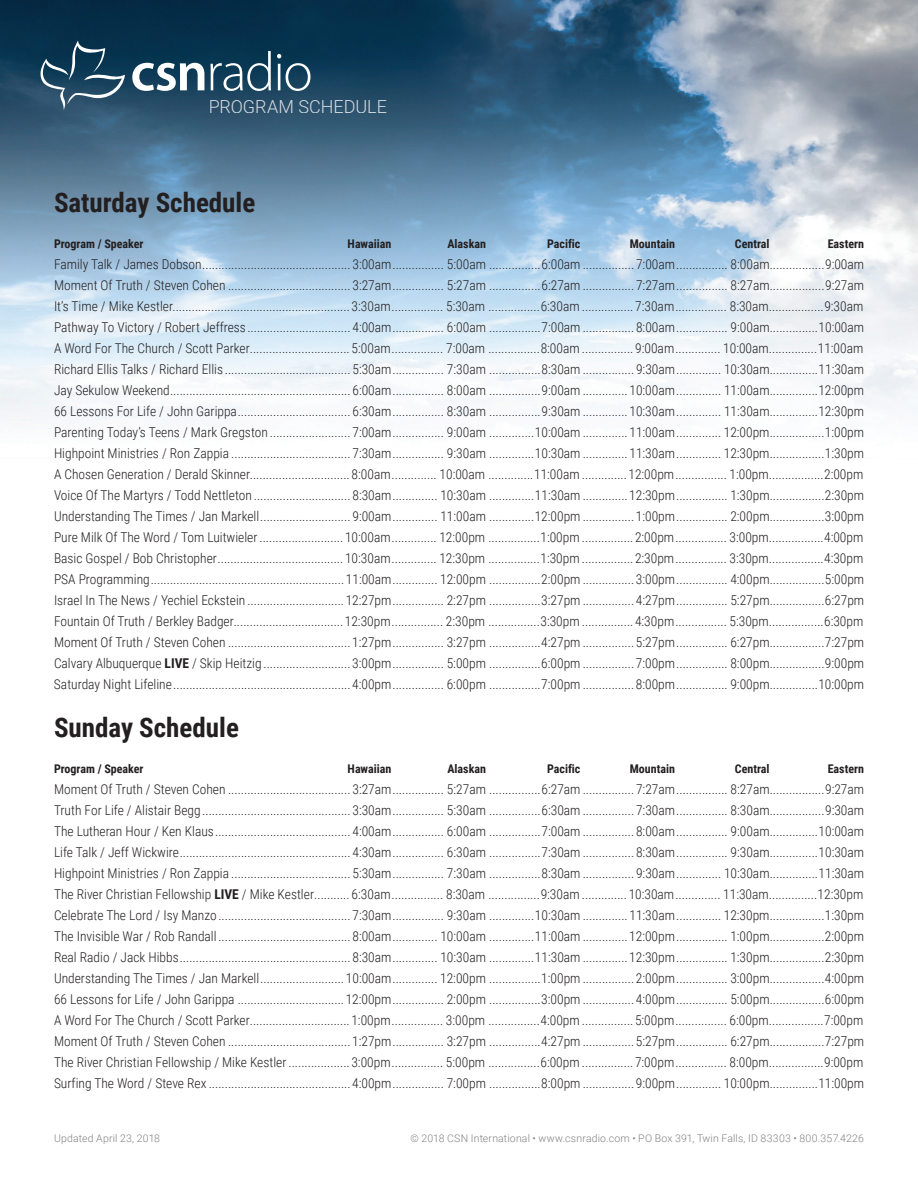
<style>
.page{position:relative;width:918px;height:1188px;background:#fff}
.page>*{position:absolute;margin:0;border:0;box-sizing:border-box;transform-origin:0 0}
.t1{font:700 27px "Roboto Condensed";color:#231f20}
.t2{font:300 18px "Roboto";letter-spacing:-.005em;color:#fff}
.t3{font:300 13.5px/21px "Roboto Condensed";color:#231f20;text-align:justify}
.t4{font:700 12px "Roboto Condensed";color:#231f20}
.t5{font:300 10.5px "Roboto";letter-spacing:.015em;color:#808180}
.s1{font-weight:700}
</style>
<div class="page">
<img style="left:0;top:0;width:918px;height:424px">
<svg style="left:35px;top:40px;width:90px;height:70px;background:#2f546c"></svg>
<svg style="left:132px;top:63px;width:72px;height:28px"></svg>
<svg style="left:210px;top:51px;width:61px;height:40px;background:#3f6379"></svg>
<svg style="left:277px;top:54px;width:33px;height:37px"></svg>
<h2 class="t2" style="left:209px;top:94px;width:180px">PROGRAM SCHEDULE</h2>
<h1 class="t1" style="left:54px;top:184px;width:203px">Saturday Schedule</h1>
<p class="t4" style="left:54px;top:236px;width:91px">Program / Speaker</p>
<p class="t4" style="left:348px;top:236px;width:45px">Hawaiian</p>
<p class="t4" style="left:447px;top:236px;width:40px">Alaskan</p>
<p class="t4" style="left:547px;top:236px;width:35px">Pacific</p>
<p class="t4" style="left:630px;top:236px;width:47px">Mountain</p>
<p class="t4" style="left:735px;top:236px;width:36px">Central</p>
<p class="t4" style="left:828px;top:236px;width:38px">Eastern</p>
<p class="t3" style="left:54px;top:253px;width:812px">Family Talk / James Dobson.............................................. 3:00am................ 5:00am ................6:00am ................ 7:00am................ 8:00am.................9:00am Moment Of Truth / Steven Cohen ...................................... 3:27am................ 5:27am ................6:27am ................ 7:27am................ 8:27am.................9:27am It’s Time / Mike Kestler....................................................... 3:30am................ 5:30am ................6:30am ................ 7:30am................ 8:30am.................9:30am Pathway To Victory / Robert Jeffress................................ 4:00am................ 6:00am ................7:00am ................ 8:00am................ 9:00am...............10:00am A Word For The Church / Scott Parker............................... 5:00am................ 7:00am ................8:00am ................ 9:00am.............. 10:00am...............11:00am Richard Ellis Talks / Richard Ellis ....................................... 5:30am................ 7:30am ................8:30am ................ 9:30am.............. 10:30am...............11:30am Jay Sekulow Weekend........................................................ 6:00am................ 8:00am ................9:00am .............. 10:00am.............. 11:00am...............12:00pm 66 Lessons For Life / John Garippa................................... 6:30am................ 8:30am ................9:30am .............. 10:30am.............. 11:30am...............12:30pm Parenting Today’s Teens / Mark Gregston ......................... 7:00am................ 9:00am ..............10:00am .............. 11:00am.............. 12:00pm.................1:00pm Highpoint Ministries / Ron Zappia ..................................... 7:30am................ 9:30am ..............10:30am .............. 11:30am.............. 12:30pm.................1:30pm A Chosen Generation / Derald Skinner............................... 8:00am.............. 10:00am ..............11:00am ..............12:00pm................ 1:00pm.................2:00pm Voice Of The Martyrs / Todd Nettleton .............................. 8:30am.............. 10:30am ..............11:30am ..............12:30pm................ 1:30pm.................2:30pm Understanding The Times / Jan Markell............................ 9:00am.............. 11:00am ..............12:00pm ................ 1:00pm................ 2:00pm.................3:00pm Pure Milk Of The Word / Tom Luitwieler .......................... 10:00am.............. 12:00pm ................1:00pm ................ 2:00pm................ 3:00pm.................4:00pm Basic Gospel / Bob Christopher....................................... 10:30am.............. 12:30pm ................1:30pm ................ 2:30pm................ 3:30pm.................4:30pm PSA Programming............................................................ 11:00am.............. 12:00pm ................2:00pm ................ 3:00pm................ 4:00pm.................5:00pm Israel In The News / Yechiel Eckstein ..............................12:27pm................ 2:27pm ................3:27pm ................ 4:27pm................ 5:27pm.................6:27pm Fountain Of Truth / Berkley Badger..................................12:30pm................ 2:30pm ................3:30pm ................ 4:30pm................ 5:30pm.................6:30pm Moment Of Truth / Steven Cohen ...................................... 1:27pm................ 3:27pm ................4:27pm ................ 5:27pm................ 6:27pm.................7:27pm Calvary Albuquerque <span class="s1">LIVE</span> / Skip Heitzig ........................... 3:00pm................ 5:00pm ................6:00pm ................ 7:00pm................ 8:00pm.................9:00pm Saturday Night Lifeline.......................................................4:00pm................ 6:00pm ................7:00pm ................ 8:00pm................ 9:00pm...............10:00pm</p>
<h1 class="t1" style="left:54px;top:709px;width:186px">Sunday Schedule</h1>
<p class="t4" style="left:54px;top:761px;width:91px">Program / Speaker</p>
<p class="t4" style="left:348px;top:761px;width:45px">Hawaiian</p>
<p class="t4" style="left:447px;top:761px;width:40px">Alaskan</p>
<p class="t4" style="left:547px;top:761px;width:35px">Pacific</p>
<p class="t4" style="left:630px;top:761px;width:47px">Mountain</p>
<p class="t4" style="left:735px;top:761px;width:36px">Central</p>
<p class="t4" style="left:828px;top:761px;width:38px">Eastern</p>
<p class="t3" style="left:54px;top:778px;width:812px">Moment Of Truth / Steven Cohen ...................................... 3:27am................ 5:27am ................6:27am ................ 7:27am................ 8:27am.................9:27am Truth For Life / Alistair Begg .............................................. 3:30am................ 5:30am ................6:30am ................ 7:30am................ 8:30am.................9:30am The Lutheran Hour / Ken Klaus.......................................... 4:00am................ 6:00am ................7:00am ................ 8:00am................ 9:00am...............10:00am Life Talk / Jeff Wickwire..................................................... 4:30am................ 6:30am ................7:30am ................ 8:30am................ 9:30am...............10:30am Highpoint Ministries / Ron Zappia ..................................... 5:30am................ 7:30am ................8:30am ................ 9:30am.............. 10:30am...............11:30am The River Christian Fellowship <span class="s1">LIVE</span> / Mike Kestler........... 6:30am................ 8:30am ................9:30am .............. 10:30am.............. 11:30am...............12:30pm Celebrate The Lord / Isy Manzo ......................................... 7:30am................ 9:30am ..............10:30am .............. 11:30am.............. 12:30pm.................1:30pm The Invisible War / Rob Randall ......................................... 8:00am.............. 10:00am ..............11:00am ..............12:00pm................ 1:00pm.................2:00pm Real Radio / Jack Hibbs..................................................... 8:30am.............. 10:30am ..............11:30am ..............12:30pm................ 1:30pm.................2:30pm Understanding The Times / Jan Markell.......................... 10:00am.............. 12:00pm ................1:00pm ................ 2:00pm................ 3:00pm.................4:00pm 66 Lessons for Life / John Garippa .................................12:00pm................ 2:00pm ................3:00pm ................ 4:00pm................ 5:00pm.................6:00pm A Word For The Church / Scott Parker............................... 1:00pm................ 3:00pm ................4:00pm ................ 5:00pm................ 6:00pm.................7:00pm Moment Of Truth / Steven Cohen ...................................... 1:27pm................ 3:27pm ................4:27pm ................ 5:27pm................ 6:27pm.................7:27pm The River Christian Fellowship / Mike Kestler ................... 3:00pm................ 5:00pm ................6:00pm ................ 7:00pm................ 8:00pm.................9:00pm Surfing The Word / Steve Rex ............................................ 4:00pm................ 7:00pm ................8:00pm ................ 9:00pm.............. 10:00pm...............11:00pm</p>
<p class="t5" style="left:54px;top:1131px;width:108px">Updated April 23, 2018</p>
<p class="t5" style="left:410px;top:1131px;width:455px">© 2018 CSN International • www.csnradio.com • PO Box 391, Twin Falls, ID 83303 • 800.357.4226</p>
</div>
